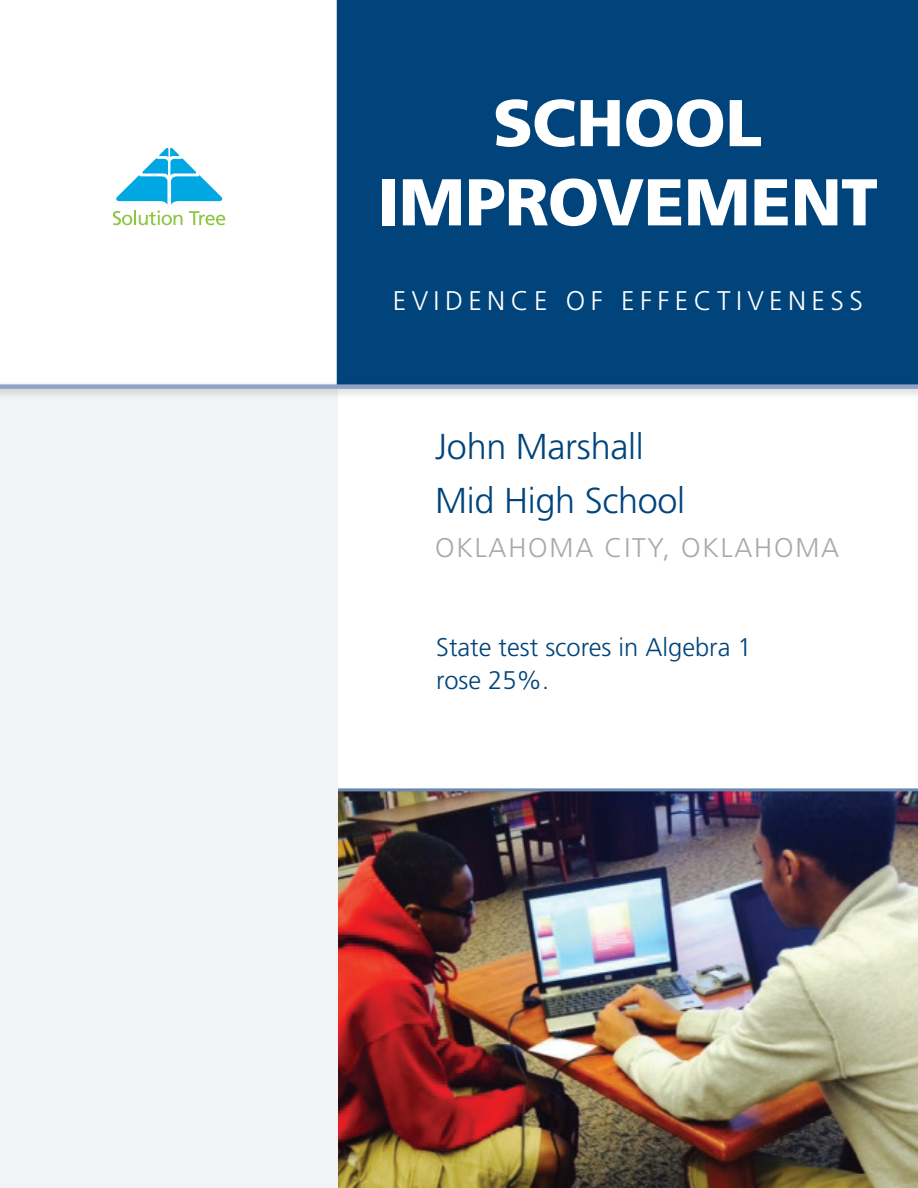
<style>
.page{position:relative;width:918px;height:1188px;background:#fff}
.page>*{position:absolute;margin:0;border:0;box-sizing:border-box;transform-origin:0 0}
.t1{font:900 66px/79.2px "Frutiger LT Std";letter-spacing:-.005em;color:#fff;text-align:center}
.t2{font:300 36px/54.3px "Frutiger LT Std";letter-spacing:-.01em;color:#00447b}
.t3{font:300 27px "Frutiger LT Std";letter-spacing:.2em;color:#fff}
.t4{font:300 27px "Frutiger LT Std";letter-spacing:.065em;color:#a8a9ad}
.t5{font:300 25.5px/33px "Frutiger LT Std";color:#00447b}
</style>
<div class="page">
<img style="left:338px;top:791px;width:580px;height:397px">
<hr style="left:338px;top:788px;width:580px;height:3px;background:#6988b2">
<div style="left:0;top:387px;width:338px;height:801px;background:#f2f3f4"></div>
<svg style="left:113px;top:148px;width:112px;height:77px"></svg>
<div style="left:337px;top:0;width:581px;height:380px;background:#00447b"></div>
<div style="left:0;top:380px;width:918px;height:20px;background:#231f20;opacity:.25"></div>
<div style="left:0;top:384px;width:918px;height:5px;background:#8ea3c6"></div>
<h1 class="t1" style="left:377px;top:83px;width:502px">SCHOOL<br>IMPROVEMENT</h1>
<p class="t3" style="left:393px;top:285px;width:472px">EVIDENCE OF EFFECTIVENESS</p>
<h2 class="t2" style="left:435px;top:420px;width:252px">John Marshall<br>Mid High School</h2>
<p class="t4" style="left:435px;top:533px;width:406px">OKLAHOMA CITY, OKLAHOMA</p>
<p class="t5" style="left:436px;top:631px;width:317px">State test scores in Algebra 1 rose 25%.</p>
</div>
